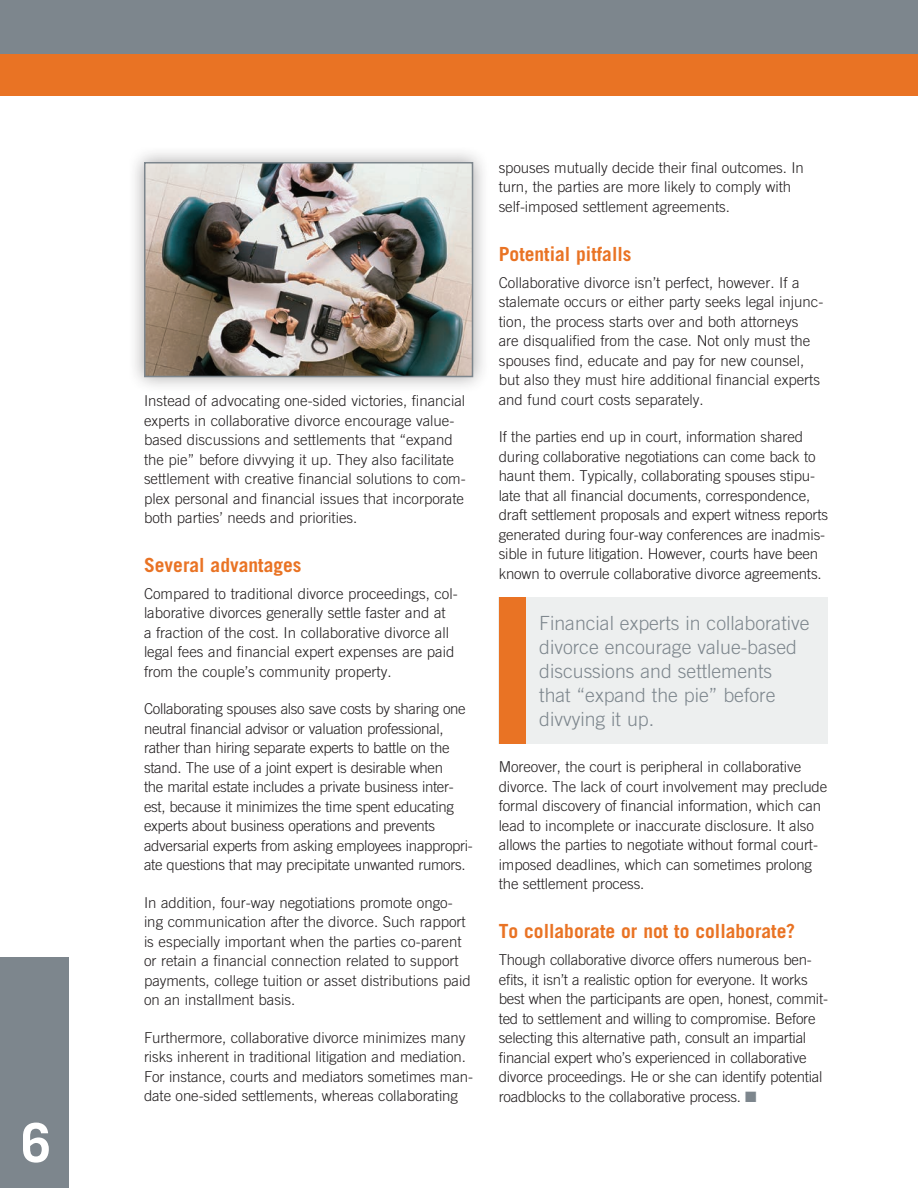
<style>
.page{position:relative;width:918px;height:1188px;background:#fff}
.page>*{position:absolute;margin:0;border:0;box-sizing:border-box;transform-origin:0 0}
.t1{font:700 54px "Trade Gothic LT Std";color:#fff}
.t2{font:300 19.5px/24px "Trade Gothic LT Std";color:#7d868d}
.t3{font:700 19.5px "Trade Gothic LT Std";color:#e97324}
.t4{font:300 15px/19.5px "Trade Gothic LT Std";letter-spacing:-.01em;color:#231f20}
.s1{color:#7d868d}
</style>
<div class="page">
<div style="left:0;top:958px;width:69px;height:230px;background:#7d868d"></div>
<div style="left:0;top:0;width:918px;height:56px;background:#7d868d"></div>
<div style="left:0;top:54px;width:918px;height:41px;background:#e97324"></div>
<div style="left:499px;top:597px;width:329px;height:147px;background:#edefef"></div>
<div style="left:499px;top:597px;width:26px;height:147px;background:#e97324"></div>
<div style="left:127px;top:145px;width:363px;height:249px;background:#231f20;opacity:.4"></div>
<img style="left:147px;top:165px;width:323px;height:209px">
<div style="left:144px;top:162px;width:329px;height:215px;border:2px solid #7d868d"></div>
<h1 class="t1" style="left:21px;top:1110px;width:32px">6</h1>
<p class="t4" style="left:144px;top:391px;width:323px">Instead of advocating one-sided victories, financial experts in collaborative divorce encourage value&shy;based discussions and settlements that “expand the pie” before divvying it up. They also facilitate settlement with creative financial solutions to com&shy;plex personal and financial issues that incorporate both parties’ needs and priorities.</p>
<h2 class="t3" style="left:144px;top:553px;width:159px">Several advantages</h2>
<p class="t4" style="left:144px;top:584px;width:315px">Compared to traditional divorce proceedings, col&shy;laborative divorces generally settle faster and at<br>a fraction of the cost. In collaborative divorce all legal fees and financial expert expenses are paid from the couple’s community property.</p>
<p class="t4" style="left:144px;top:699px;width:330px">Collaborating spouses also save costs by sharing one neutral financial advisor or valuation professional, rather than hiring separate experts to battle on the stand. The use of a joint expert is desirable when<br>the marital estate includes a private business inter&shy;est, because it minimizes the time spent educating experts about business operations and prevents adversarial experts from asking employees inappropri&shy;ate questions that may precipitate unwanted rumors.</p>
<p class="t4" style="left:144px;top:893px;width:328px">In addition, four-way negotiations promote ongo&shy;ing communication after the divorce. Such rapport is especially important when the parties co-parent or retain a financial connection related to support payments, college tuition or asset distributions paid on an installment basis.</p>
<p class="t4" style="left:144px;top:1028px;width:331px">Furthermore, collaborative divorce minimizes many risks inherent in traditional litigation and mediation.<br>For instance, courts and mediators sometimes man&shy;date one-sided settlements, whereas collaborating</p>
<p class="t4" style="left:499px;top:158px;width:307px">spouses mutually decide their final outcomes. In turn, the parties are more likely to comply with self-imposed settlement agreements.</p>
<h2 class="t3" style="left:499px;top:242px;width:134px">Potential pitfalls</h2>
<p class="t4" style="left:499px;top:272px;width:326px">Collaborative divorce isn’t perfect, however. If a stalemate occurs or either party seeks legal injunc&shy;tion, the process starts over and both attorneys<br>are disqualified from the case. Not only must the spouses find, educate and pay for new counsel, but also they must hire additional financial experts and fund court costs separately.</p>
<p class="t4" style="left:499px;top:427px;width:331px">If the parties end up in court, information shared during collaborative negotiations can come back to haunt them. Typically, collaborating spouses stipu&shy;late that all financial documents, correspondence, draft settlement proposals and expert witness reports generated during four-way conferences are inadmis&shy;sible in future litigation. However, courts have been known to overrule collaborative divorce agreements.</p>
<h2 class="t2" style="left:539px;top:610px;width:272px">Financial experts in collaborative divorce encourage value-based discussions and settlements<br>that “expand the pie” before divvying it up.</h2>
<p class="t4" style="left:499px;top:757px;width:330px">Moreover, the court is peripheral in collaborative divorce. The lack of court involvement may preclude formal discovery of financial information, which can lead to incomplete or inaccurate disclosure. It also allows the parties to negotiate without formal court&shy;imposed deadlines, which can sometimes prolong the settlement process.</p>
<h2 class="t3" style="left:499px;top:919px;width:298px">To collaborate or not to collaborate?</h2>
<p class="t4" style="left:499px;top:950px;width:331px">Though collaborative divorce offers numerous ben&shy;efits, it isn’t a realistic option for everyone. It works best when the participants are open, honest, commit&shy;ted to settlement and willing to compromise. Before selecting this alternative path, consult an impartial financial expert who’s experienced in collaborative divorce proceedings. He or she can identify potential roadblocks to the collaborative process. <span class="s1">■</span></p>
</div>
